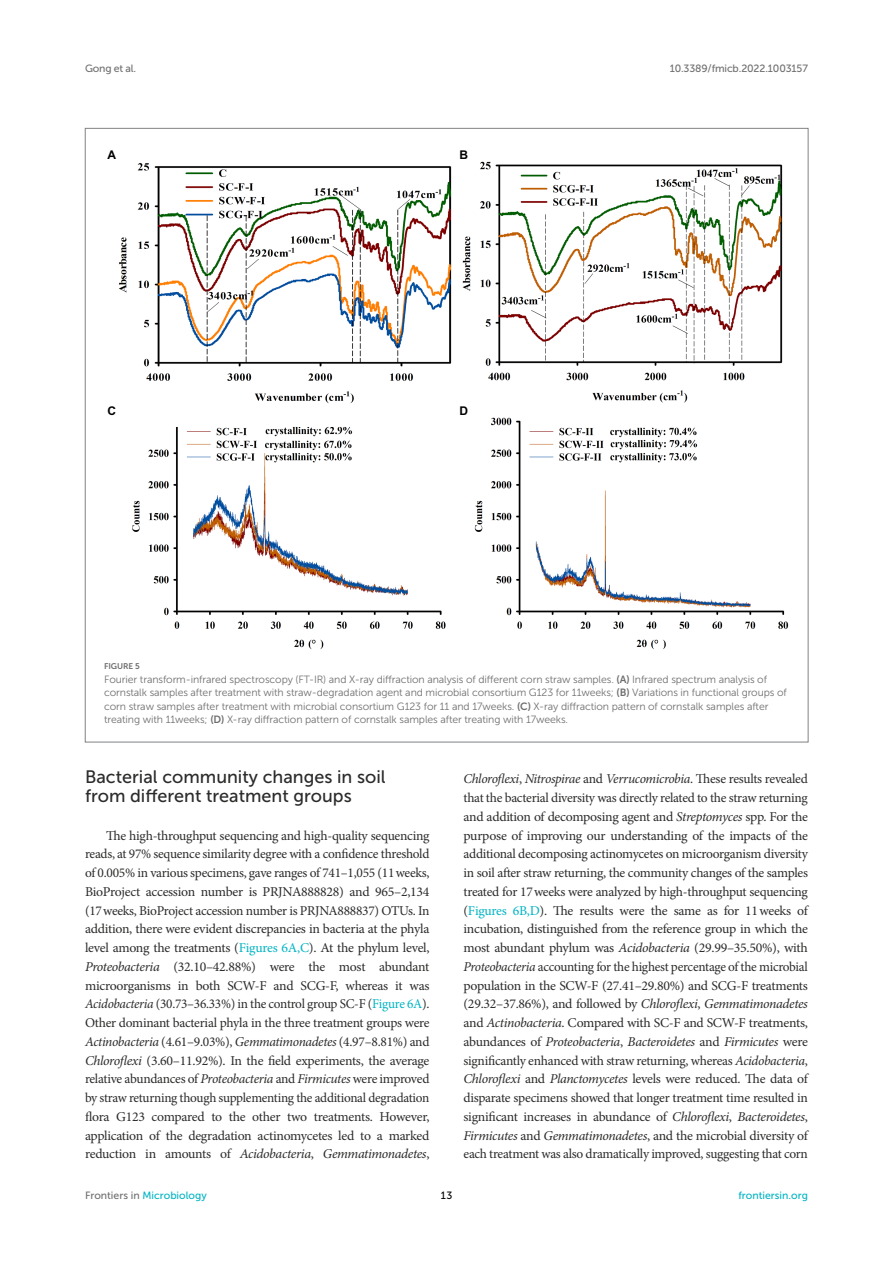
<style>
.page{position:relative;width:893px;height:1263px;background:#fff}
.page>*{position:absolute;margin:0;border:0;box-sizing:border-box;transform-origin:0 0}
.HEAD_2{font:18px/18.8px "Museo Sans 500";color:#2b2b2a}
.TEXT_FLUSH{font:13.5px/18.8px "Minion Pro";letter-spacing:-.02em;color:#2b2b2a;text-align:justify}
.t1{font:700 12px "Arial";color:#000}
.FIG_LEG{font:10.5px/13.5px "Museo Sans 300";letter-spacing:-.01em;color:#706f70}
.t2{font:10.5px "Museo Sans 500";color:#00b4c4}
.t3{font:10.5px "Museo Sans 500";letter-spacing:-.015em;color:#706f70}
.t4{font:10.5px "Museo Sans 500";color:#000}
.FIG_HD{font:8.25px "Museo Sans 700";letter-spacing:-.01em;color:#706f70}
.s1{font-family:"Museo Sans 700"}
.s2{color:#00b4c4}
.s3{font-style:italic}
.s4{color:#706f70}
</style>
<div class="page">
<img style="left:118px;top:161px;width:671px;height:489px">
<p class="t3" style="left:85px;top:63px;width:53px">Gong et al.</p>
<p class="t3" style="left:670px;top:63px;width:140px">10.3389/fmicb.2022.1003157</p>
<p class="t1" style="left:107px;top:147px;width:10px">A</p>
<p class="t1" style="left:459px;top:147px;width:10px">B</p>
<p class="t1" style="left:107px;top:402px;width:10px">C</p>
<p class="t1" style="left:459px;top:402px;width:10px">D</p>
<p class="FIG_HD" style="left:104px;top:662px;width:37px">FIGURE 5</p>
<p class="FIG_LEG" style="left:104px;top:672px;width:684px">Fourier transform-infrared spectroscopy (FT-IR) and X-ray diffraction analysis of different corn straw samples. <span class="s1">(A)</span> Infrared spectrum analysis of cornstalk samples after treatment with straw-degradation agent and microbial consortium G123 for 11 weeks; <span class="s1">(B)</span> Variations in functional groups of corn straw samples after treatment with microbial consortium G123 for 11 and 17 weeks. <span class="s1">(C)</span> X-ray diffraction pattern of cornstalk samples after treating with 11 weeks; <span class="s1">(D)</span> X-ray diffraction pattern of cornstalk samples after treating with 17 weeks.</p>
<p class="HEAD_2" style="left:85px;top:768px;width:302px">Bacterial community changes in soil from different treatment groups</p>
<p class="TEXT_FLUSH" style="left:85px;top:826px;width:346px;text-indent:21px">The high-throughput sequencing and high-quality sequencing reads, at 97% sequence similarity degree with a confidence threshold of 0.005% in various specimens, gave ranges of 741–1,055 (11weeks, BioProject accession number is PRJNA888828) and 965–2,134 (17weeks, BioProject accession number is PRJNA888837) OTUs. In addition, there were evident discrepancies in bacteria at the phyla level among the treatments (<span class="s2">Figures 6A,C</span>). At the phylum level, <span class="s3">Proteobacteria</span> (32.10–42.88%) were the most abundant microorganisms in both SCW-F and SCG-F, whereas it was <span class="s3">Acidobacteria</span> (30.73–36.33%) in the control group SC-F (<span class="s2">Figure 6A</span>).<br>Other dominant bacterial phyla in the three treatment groups were <span class="s3">Actinobacteria</span> (4.61–9.03%), <span class="s3">Gemmatimonadetes</span> (4.97–8.81%) and <span class="s3">Chloroflexi</span> (3.60–11.92%). In the field experiments, the average relative abundances of <span class="s3">Proteobacteria</span> and <span class="s3">Firmicutes</span> were improved by straw returning though supplementing the additional degradation flora G123 compared to the other two treatments. However, application of the degradation actinomycetes led to a marked reduction in amounts of <span class="s3">Acidobacteria</span>, <span class="s3">Gemmatimonadetes</span>,</p>
<p class="TEXT_FLUSH" style="left:463px;top:770px;width:346px"><span class="s3">Chloroflexi</span>, <span class="s3">Nitrospirae</span> and <span class="s3">Verrucomicrobia</span>. These results revealed that the bacterial diversity was directly related to the straw returning and addition of decomposing agent and <span class="s3">Streptomyces</span> spp. For the purpose of improving our understanding of the impacts of the additional decomposing actinomycetes on microorganism diversity in soil after straw returning, the community changes of the samples treated for 17weeks were analyzed by high-throughput sequencing (<span class="s2">Figures 6B,D</span>). The results were the same as for 11weeks of incubation, distinguished from the reference group in which the most abundant phylum was <span class="s3">Acidobacteria</span> (29.99–35.50%), with <span class="s3">Proteobacteria</span> accounting for the highest percentage of the microbial population in the SCW-F (27.41–29.80%) and SCG-F treatments (29.32–37.86%), and followed by <span class="s3">Chloroflexi</span>, <span class="s3">Gemmatimonadetes </span>and <span class="s3">Actinobacteria</span>. Compared with SC-F and SCW-F treatments, abundances of <span class="s3">Proteobacteria</span>, <span class="s3">Bacteroidetes</span> and <span class="s3">Firmicutes</span> were significantly enhanced with straw returning, whereas <span class="s3">Acidobacteria</span>, <span class="s3">Chloroflexi</span> and <span class="s3">Planctomycetes</span> levels were reduced. The data of disparate specimens showed that longer treatment time resulted in significant increases in abundance of <span class="s3">Chloroflexi</span>, <span class="s3">Bacteroidetes</span>, <span class="s3">Firmicutes</span> and <span class="s3">Gemmatimonadetes</span>, and the microbial diversity of each treatment was also dramatically improved, suggesting that corn</p>
<p class="t2" style="left:85px;top:1190px;width:123px"><span class="s4">Frontiers in</span> Microbiology</p>
<p class="t4" style="left:441px;top:1190px;width:13px">13</p>
<p class="t2" style="left:738px;top:1190px;width:71px">frontiersin.org</p>
</div>
